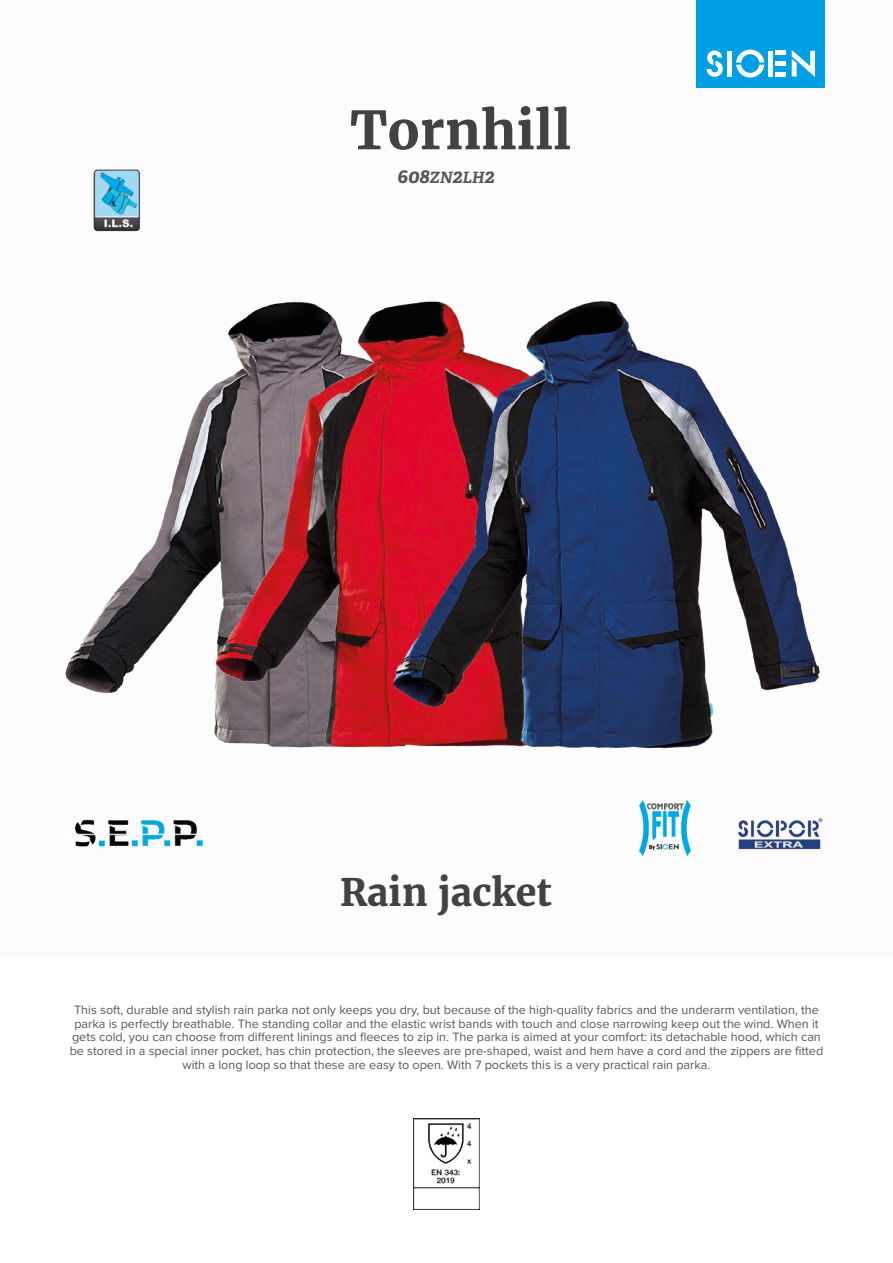
<style>
.page{position:relative;width:893px;height:1263px;background:#fff}
.page>*{position:absolute;margin:0;border:0;box-sizing:border-box;transform-origin:0 0}
.t1{font:700 52.5px "Merriweather";color:#424243}
.t2{font:700 37.5px "Merriweather";color:#424243}
.t3{font:italic 700 19.5px "Adelle";color:#575756}
.t4{font:12.6px/13.6px "Proxima Nova";color:#575756;text-align:center}
.s1{font-size:15.6px}
</style>
<div class="page">
<div style="left:697px;top:0;width:128px;height:88px;background:#009fe3"></div>
<svg style="left:707px;top:50px;width:16px;height:27px"></svg>
<svg style="left:736px;top:50px;width:28px;height:28px"></svg>
<div style="left:727px;top:51px;width:5px;height:26px;background:#fff"></div>
<div style="left:768px;top:51px;width:5px;height:26px;background:#fff"></div>
<div style="left:775px;top:72px;width:11px;height:5px;background:#fff"></div>
<div style="left:775px;top:61px;width:11px;height:5px;background:#fff"></div>
<hr style="left:775px;top:51px;width:11px;height:4px;background:#fff">
<svg style="left:792px;top:50px;width:23px;height:27px"></svg>
<img style="left:95px;top:169px;width:43px;height:1px">
<img style="left:413px;top:1118px;width:67px;height:92px">
<img style="left:65px;top:170px;width:114px;height:677px">
<img style="left:179px;top:301px;width:178px;height:546px">
<img style="left:357px;top:301px;width:466px;height:556px">
<h1 class="t1" style="left:350px;top:95px;width:223px">Tornhill</h1>
<h3 class="t3" style="left:397px;top:164px;width:99px">608<span class="s1">ZN</span>2<span class="s1">LH</span>2</h3>
<h2 class="t2" style="left:340px;top:867px;width:213px">Rain jacket</h2>
<p class="t4" style="left:70px;top:1002px;width:755px">This soft, durable and stylish rain parka not only keeps you dry, but because of the high-quality fabrics and the underarm ventilation, the parka is perfectly breathable. The standing collar and the elastic wrist bands with touch and close narrowing keep out the wind. When it gets cold, you can choose from different linings and fleeces to zip in. The parka is aimed at your comfort: its detachable hood, which can be stored in a special inner pocket, has chin protection, the sleeves are pre-shaped, waist and hem have a cord and the zippers are fitted with a long loop so that these are easy to open. With 7 pockets this is a very practical rain parka.</p>
</div>
